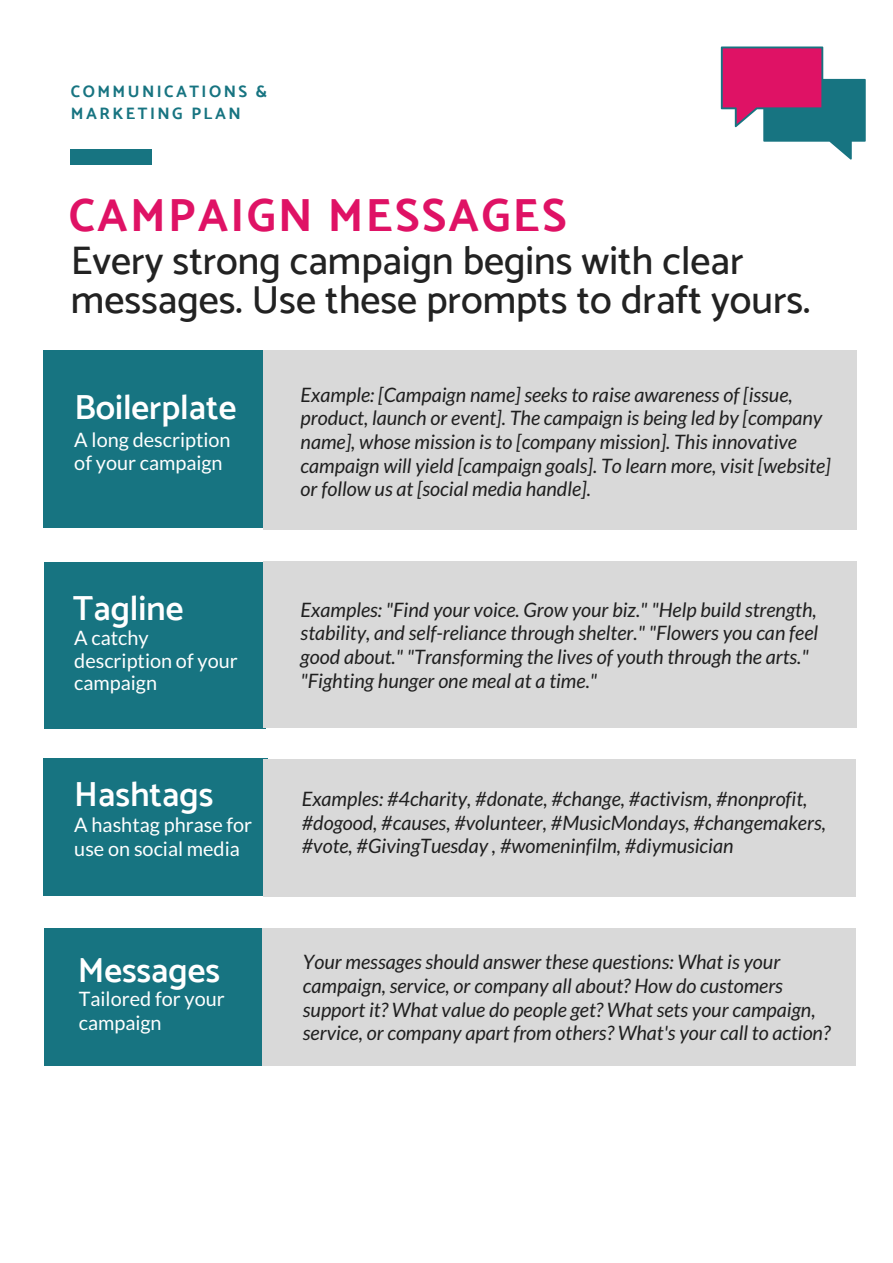
<style>
.page{position:relative;width:893px;height:1263px;background:#fff}
.page>*{position:absolute;margin:0;border:0;box-sizing:border-box;transform-origin:0 0}
.t1{font:700 46.35px "Catamaran";letter-spacing:.05em;color:#df1265}
.t2{font:500 39.75px/39.5px "Catamaran";color:#222}
.t3{font:600 34.8px "Catamaran";color:#fff}
.t4{font:italic 19.8px/23.7px "Lato";color:#1f1f1f}
.t5{font:19.8px/23.7px "Lato";color:#fff}
.t6{font:700 16.5px/22.5px "Catamaran";letter-spacing:.15em;color:#177481}
</style>
<div class="page">
<div style="left:71px;top:149px;width:81px;height:15px;background:#177481"></div>
<div style="left:44px;top:350px;width:224px;height:178px;background:#177481"></div>
<div style="left:263px;top:350px;width:594px;height:179px;background:#d9d9d9"></div>
<div style="left:44px;top:562px;width:222px;height:166px;background:#177481"></div>
<div style="left:263px;top:561px;width:594px;height:166px;background:#d9d9d9"></div>
<div style="left:44px;top:758px;width:224px;height:137px;background:#177481"></div>
<div style="left:263px;top:759px;width:593px;height:137px;background:#d9d9d9"></div>
<div style="left:44px;top:928px;width:221px;height:137px;background:#177481"></div>
<div style="left:262px;top:928px;width:594px;height:137px;background:#d9d9d9"></div>
<svg style="left:721px;top:47px;width:145px;height:113px"></svg>
<p class="t6" style="left:71px;top:80px;width:198px">COMMUNICATIONS &amp;<br>MARKETING PLAN</p>
<h1 class="t1" style="left:69px;top:187px;width:499px">CAMPAIGN MESSAGES</h1>
<h2 class="t2" style="left:71px;top:240px;width:741px">Every strong campaign begins with clear messages. Use these prompts to draft yours.</h2>
<h3 class="t3" style="left:74px;top:386px;width:164px">Boilerplate</h3>
<p class="t5" style="left:74px;top:427px;width:158px">A long description of your campaign</p>
<h3 class="t3" style="left:73px;top:588px;width:112px">Tagline</h3>
<p class="t5" style="left:74px;top:626px;width:165px;line-height:22.5px">A catchy description of your campaign</p>
<h3 class="t3" style="left:74px;top:774px;width:141px">Hashtags</h3>
<p class="t5" style="left:74px;top:812px;width:179px">A hashtag phrase for use on social media</p>
<h3 class="t3" style="left:78px;top:949px;width:144px">Messages</h3>
<p class="t5" style="left:79px;top:987px;width:147px">Tailored for your campaign</p>
<p class="t4" style="left:301px;top:382px;width:532px">Example: [Campaign name] seeks to raise awareness of [issue, product, launch or event]. The campaign is being led by [company name], whose mission is to [company mission]. This innovative campaign will yield [campaign goals]. To learn more, visit [website] or follow us at [social media handle].</p>
<p class="t4" style="left:301px;top:597px;width:519px">Examples: "Find your voice. Grow your biz." "Help build strength, stability, and self-reliance through shelter." "Flowers you can feel good about." "Transforming the lives of youth through the arts." "Fighting hunger one meal at a time."</p>
<p class="t4" style="left:302px;top:786px;width:526px">Examples: #4charity, #donate, #change, #activism, #nonprofit, #dogood, #causes, #volunteer, #MusicMondays, #changemakers, #vote, #GivingTuesday , #womeninfilm, #diymusician</p>
<p class="t4" style="left:303px;top:950px;width:529px">Your messages should answer these questions: What is your campaign, service, or company all about? How do customers support it? What value do people get? What sets your campaign, service, or company apart from others? What's your call to action?</p>
</div>
